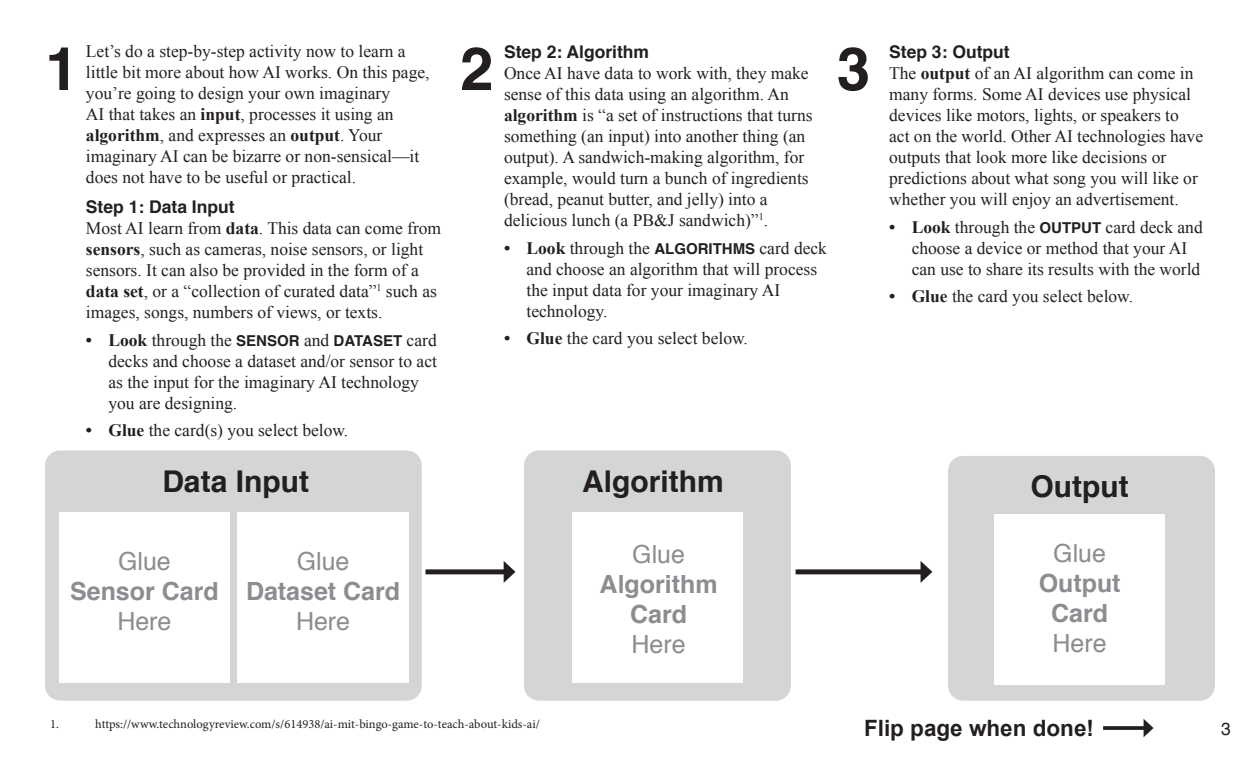
<style>
.page{position:relative;width:1260px;height:765px;background:#fff}
.page>*{position:absolute;margin:0;border:0;box-sizing:border-box;transform-origin:0 0}
.t1{font:700 60px "Helvetica";color:#231f20}
.t2{font:700 30px "Helvetica";color:#231f20}
.t3{font:700 25px/30px "Helvetica";color:#8b8d90;text-align:center}
.t4{font:700 22.5px "Arial";color:#231f20}
.t5{font:17.5px/21px "Times New Roman";color:#231f20}
.t6{font:700 17.5px "Helvetica";color:#231f20}
.t7{font:17.5px "Helvetica";color:#231f20}
.t8{font:12.5px "Minion Pro";color:#231f20}
.s1{font-weight:700}
.s2{font-family:"Helvetica";font-weight:700}
.s3{font-family:"Helvetica";font-weight:700;font-size:15px}
.s4{font-weight:400}
</style>
<div class="page">
<div style="left:45px;top:450px;width:377px;height:251px;background:#d4d5d7;border-radius:15px"></div>
<div style="left:238px;top:512px;width:171px;height:171px;background:#fff"></div>
<div style="left:59px;top:512px;width:171px;height:171px;background:#fff"></div>
<div style="left:524px;top:450px;width:267px;height:251px;background:#d4d5d7;border-radius:15px"></div>
<div style="left:572px;top:512px;width:171px;height:171px;background:#fff"></div>
<div style="left:948px;top:456px;width:267px;height:245px;background:#d4d5d7;border-radius:15px"></div>
<div style="left:994px;top:514px;width:171px;height:171px;background:#fff"></div>
<div style="left:425px;top:569px;width:83px;height:5px;background:#231f20"></div>
<svg style="left:504px;top:561px;width:11px;height:22px"></svg>
<div style="left:796px;top:569px;width:129px;height:5px;background:#231f20"></div>
<svg style="left:921px;top:561px;width:11px;height:22px"></svg>
<svg style="left:1103px;top:726px;width:41px;height:4px"></svg>
<svg style="left:1144px;top:719px;width:10px;height:18px"></svg>
<p class="t5" style="left:86px;top:41px;width:345px">Let’s do a step-by-step activity now to learn a little bit more about how AI works. On this page, you’re going to design your own imaginary<br>AI that takes an <span class="s1">input</span>, processes it using an <span class="s1">algorithm</span>, and expresses an <span class="s1">output</span>. Your imaginary AI can be bizarre or non-sensical—it does not have to be useful or practical.</p>
<p class="t5" style="left:86px;top:197px;width:357px"><span class="s2">Step 1: Data Input<br></span>Most AI learn from <span class="s1">data</span>. This data can come from <span class="s1">sensors</span>, such as cameras, noise sensors, or light sensors. It can also be provided in the form of a <span class="s1">data set</span>, or a “collection of curated data”<sup>1</sup> such as images, songs, numbers of views, or texts.</p>
<p class="t5" style="left:108px;top:329px;width:330px;text-indent:-22px"><span class="s1">• Look</span> through the <span class="s3">SENSOR</span> and <span class="s3">DATASET</span> card decks and choose a dataset and/or sensor to act as the input for the imaginary AI technology you are designing.</p>
<p class="t5" style="left:86px;top:420px;width:264px"><span class="s1">• Glue</span> the card(s) you select below.</p>
<p class="t6" style="left:504px;top:38px;width:147px">Step 2: Algorithm</p>
<p class="t5" style="left:504px;top:62px;width:310px">Once AI have data to work with, they make sense of this data using an algorithm. An <span class="s1">algorithm</span> is “a set of instructions that turns something (an input) into another thing (an output). A sandwich-making algorithm, for example, would turn a bunch of ingredients (bread, peanut butter, and jelly) into a delicious lunch (a PB&amp;J sandwich)”<sup>1</sup>.</p>
<p class="t5" style="left:527px;top:237px;width:302px;text-indent:-22px"><span class="s1">• Look</span> through the <span class="s3">ALGORITHMS</span> card deck and choose an algorithm that will process the input data for your imaginary AI technology.</p>
<p class="t5" style="left:504px;top:327px;width:245px"><span class="s1">• Glue</span> the card you select below.</p>
<p class="t1" style="left:45px;top:20px;width:35px">1</p>
<p class="t1" style="left:460px;top:20px;width:35px">2</p>
<p class="t1" style="left:837px;top:20px;width:35px">3</p>
<p class="t2" style="left:162px;top:457px;width:148px">Data Input</p>
<p class="t3" style="left:70px;top:546px;width:150px"><span class="s4">Glue<br></span>Sensor Card<br><span class="s4">Here</span></p>
<p class="t3" style="left:246px;top:546px;width:156px"><span class="s4">Glue<br></span>Dataset Card<br><span class="s4">Here</span></p>
<p class="t2" style="left:582px;top:457px;width:143px">Algorithm</p>
<p class="t3" style="left:600px;top:540px;width:120px"><span class="s4">Glue<br></span>Algorithm<br>Card<br><span class="s4">Here</span></p>
<p class="t6" style="left:889px;top:38px;width:122px">Step 3: Output</p>
<p class="t5" style="left:889px;top:62px;width:315px">The <span class="s1">output</span> of an AI algorithm can come in many forms. Some AI devices use physical devices like motors, lights, or speakers to act on the world. Other AI technologies have outputs that look more like decisions or predictions about what song you will like or whether you will enjoy an advertisement.</p>
<p class="t5" style="left:912px;top:216px;width:293px;text-indent:-22px"><span class="s1">• Look</span> through the <span class="s3">OUTPUT</span> card deck and choose a device or method that your AI can use to share its results with the world</p>
<p class="t5" style="left:889px;top:286px;width:245px"><span class="s1">• Glue</span> the card you select below.</p>
<p class="t2" style="left:1031px;top:462px;width:100px">Output</p>
<p class="t3" style="left:1039px;top:538px;width:83px"><span class="s4">Glue<br></span>Output<br>Card<br><span class="s4">Here</span></p>
<p class="t8" style="left:50px;top:716px;width:10px">1.</p>
<p class="t8" style="left:95px;top:716px;width:446px">https://www.technologyreview.com/s/614938/ai-mit-bingo-game-to-teach-about-kids-ai/</p>
<p class="t7" style="left:1221px;top:715px;width:11px">3</p>
<p class="t4" style="left:864px;top:714px;width:232px">Flip page when done!</p>
</div>
